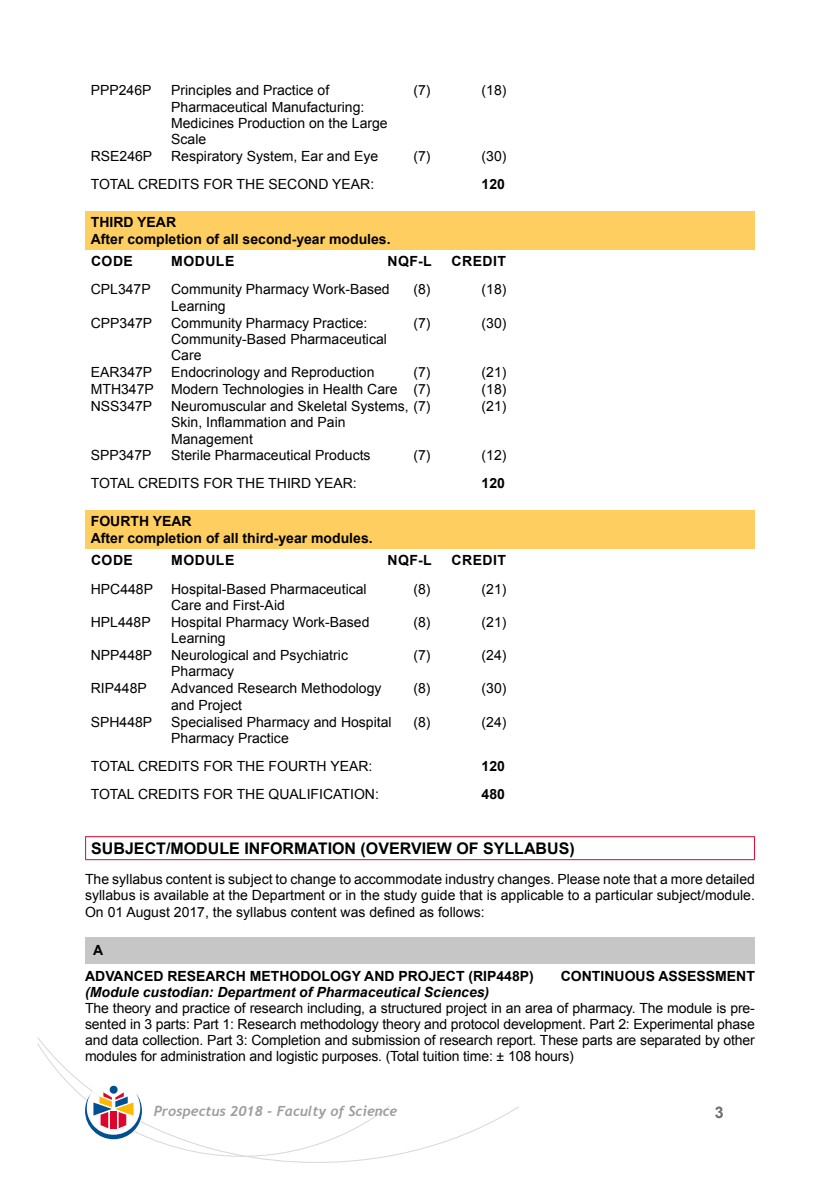
<style>
.page{position:relative;width:840px;height:1191px;background:#fff}
.page>*{position:absolute;margin:0;border:0;box-sizing:border-box;transform-origin:0 0}
.t1{font:700 16px "Arial";color:#000}
.t2{font:700 16px "Arial";color:#706f6f}
.t3{font:14px/16.4px "Arial";color:#000}
.t4{font:700 14px/16.8px "Arial";color:#000}
.t5{font:italic 700 14px "Arial";color:#000}
.t6{font:italic 700 14px "Trebuchet";color:#9d9d9c}
</style>
<div class="page">
<svg style="left:37px;top:1037px;width:482px;height:125px"></svg>
<svg style="left:37px;top:1043px;width:353px;height:113px"></svg>
<div style="left:85px;top:211px;width:669px;height:39px;background:#fece61"></div>
<div style="left:85px;top:510px;width:669px;height:39px;background:#fece61"></div>
<hr style="left:85px;top:836px;width:669px;height:1px;background:#dd052b">
<svg style="left:85px;top:837px;width:1px;height:22px"></svg>
<svg style="left:753px;top:837px;width:1px;height:22px"></svg>
<hr style="left:85px;top:859px;width:669px;height:1px;background:#dd052b">
<div style="left:85px;top:937px;width:669px;height:26px;background:#c6c6c6"></div>
<p class="t3" style="left:91px;top:82px;width:62px">PPP246P</p>
<p class="t3" style="left:171px;top:82px;width:159px">Principles and Practice of</p>
<p class="t3" style="left:413px;top:82px;width:19px">(7)</p>
<p class="t3" style="left:481px;top:82px;width:26px">(18)</p>
<p class="t3" style="left:171px;top:98px;width:218px">Pharmaceutical Manufacturing:<br>Medicines Production on the Large<br>Scale</p>
<p class="t3" style="left:91px;top:148px;width:63px">RSE246P</p>
<p class="t3" style="left:171px;top:148px;width:208px">Respiratory System, Ear and Eye</p>
<p class="t3" style="left:413px;top:148px;width:19px">(7)</p>
<p class="t3" style="left:481px;top:148px;width:26px">(30)</p>
<p class="t3" style="left:91px;top:176px;width:285px">TOTAL CREDITS FOR THE SECOND YEAR:</p>
<p class="t4" style="left:481px;top:176px;width:25px">120</p>
<p class="t4" style="left:91px;top:214px;width:301px">THIRD YEAR<br>After completion of all second-year modules.</p>
<p class="t4" style="left:91px;top:252px;width:43px">CODE</p>
<p class="t4" style="left:171px;top:252px;width:65px">MODULE</p>
<p class="t4" style="left:387px;top:252px;width:46px">NQF-L</p>
<p class="t4" style="left:451px;top:252px;width:56px">CREDIT</p>
<p class="t3" style="left:91px;top:281px;width:61px">CPL347P</p>
<p class="t3" style="left:171px;top:281px;width:220px">Community Pharmacy Work-Based</p>
<p class="t3" style="left:413px;top:281px;width:19px">(8)</p>
<p class="t3" style="left:481px;top:281px;width:26px">(18)</p>
<p class="t3" style="left:171px;top:298px;width:56px">Learning</p>
<p class="t3" style="left:91px;top:314px;width:63px">CPP347P</p>
<p class="t3" style="left:171px;top:314px;width:198px">Community Pharmacy Practice:</p>
<p class="t3" style="left:413px;top:314px;width:19px">(7)</p>
<p class="t3" style="left:481px;top:314px;width:26px">(30)</p>
<p class="t3" style="left:171px;top:331px;width:217px">Community-Based Pharmaceutical<br>Care</p>
<p class="t3" style="left:91px;top:364px;width:63px">EAR347P</p>
<p class="t3" style="left:171px;top:364px;width:205px">Endocrinology and Reproduction</p>
<p class="t3" style="left:413px;top:364px;width:19px">(7)</p>
<p class="t3" style="left:481px;top:364px;width:26px">(21)</p>
<p class="t3" style="left:91px;top:381px;width:341px">MTH347P Modern Technologies in Health Care (7)</p>
<p class="t3" style="left:481px;top:381px;width:26px">(18)</p>
<p class="t3" style="left:91px;top:398px;width:63px">NSS347P</p>
<p class="t3" style="left:171px;top:398px;width:261px">Neuromuscular and Skeletal Systems, (7)</p>
<p class="t3" style="left:481px;top:398px;width:26px">(21)</p>
<p class="t3" style="left:171px;top:414px;width:176px">Skin, Inflammation and Pain<br>Management</p>
<p class="t3" style="left:91px;top:447px;width:62px">SPP347P</p>
<p class="t3" style="left:171px;top:447px;width:201px">Sterile Pharmaceutical Products</p>
<p class="t3" style="left:413px;top:447px;width:19px">(7)</p>
<p class="t3" style="left:481px;top:447px;width:26px">(12)</p>
<p class="t3" style="left:91px;top:475px;width:267px">TOTAL CREDITS FOR THE THIRD YEAR:</p>
<p class="t4" style="left:481px;top:475px;width:25px">120</p>
<p class="t4" style="left:91px;top:513px;width:283px">FOURTH YEAR<br>After completion of all third-year modules.</p>
<p class="t4" style="left:91px;top:551px;width:43px">CODE</p>
<p class="t4" style="left:171px;top:551px;width:65px">MODULE</p>
<p class="t4" style="left:387px;top:551px;width:46px">NQF-L</p>
<p class="t4" style="left:451px;top:551px;width:56px">CREDIT</p>
<p class="t3" style="left:91px;top:580px;width:64px">HPC448P</p>
<p class="t3" style="left:171px;top:580px;width:197px">Hospital-Based Pharmaceutical</p>
<p class="t3" style="left:413px;top:580px;width:19px">(8)</p>
<p class="t3" style="left:481px;top:580px;width:26px">(21)</p>
<p class="t3" style="left:171px;top:597px;width:115px">Care and First-Aid</p>
<p class="t3" style="left:91px;top:613px;width:61px">HPL448P</p>
<p class="t3" style="left:171px;top:613px;width:200px">Hospital Pharmacy Work-Based</p>
<p class="t3" style="left:413px;top:613px;width:19px">(8)</p>
<p class="t3" style="left:481px;top:613px;width:26px">(21)</p>
<p class="t3" style="left:171px;top:630px;width:56px">Learning</p>
<p class="t3" style="left:91px;top:647px;width:63px">NPP448P</p>
<p class="t3" style="left:171px;top:647px;width:178px">Neurological and Psychiatric</p>
<p class="t3" style="left:413px;top:647px;width:19px">(7)</p>
<p class="t3" style="left:481px;top:647px;width:26px">(24)</p>
<p class="t3" style="left:171px;top:663px;width:65px">Pharmacy</p>
<p class="t3" style="left:91px;top:680px;width:58px">RIP448P</p>
<p class="t3" style="left:171px;top:680px;width:212px">Advanced Research Methodology</p>
<p class="t3" style="left:413px;top:680px;width:19px">(8)</p>
<p class="t3" style="left:481px;top:680px;width:26px">(30)</p>
<p class="t3" style="left:171px;top:696px;width:72px">and Project</p>
<p class="t3" style="left:91px;top:713px;width:63px">SPH448P</p>
<p class="t3" style="left:171px;top:713px;width:222px">Specialised Pharmacy and Hospital</p>
<p class="t3" style="left:413px;top:713px;width:19px">(8)</p>
<p class="t3" style="left:481px;top:713px;width:26px">(24)</p>
<p class="t3" style="left:91px;top:724px;width:283px;line-height:28px;text-align:center">Pharmacy Practice<br>TOTAL CREDITS FOR THE FOURTH YEAR:</p>
<p class="t4" style="left:481px;top:758px;width:25px">120</p>
<p class="t3" style="left:91px;top:786px;width:289px">TOTAL CREDITS FOR THE QUALIFICATION:</p>
<p class="t4" style="left:481px;top:786px;width:25px">480</p>
<p class="t1" style="left:91px;top:837px;width:484px">SUBJECT/MODULE INFORMATION (OVERVIEW OF SYLLABUS)</p>
<p class="t3" style="left:85px;top:871px;width:671px;text-align:justify">The syllabus content is subject to change to accommodate industry changes. Please note that a more detailed syllabus is available at the Department or in the study guide that is applicable to a particular subject/module.<br>On 01 August 2017, the syllabus content was defined as follows:</p>
<p class="t4" style="left:85px;top:937px;width:450px;line-height:26px;text-indent:8px">A<br>ADVANCED RESEARCH METHODOLOGY AND PROJECT (RIP448P)</p>
<p class="t4" style="left:560px;top:968px;width:195px">CONTINUOUS ASSESSMENT</p>
<p class="t5" style="left:85px;top:983px;width:405px">(Module custodian: Department of Pharmaceutical Sciences)</p>
<p class="t3" style="left:85px;top:1000px;width:671px;text-align:justify">The theory and practice of research including, a structured project in an area of pharmacy. The module is pre&shy;sented in 3 parts: Part 1: Research methodology theory and protocol development. Part 2: Experimental phase and data collection. Part 3: Completion and submission of research report. These parts are separated by other modules for administration and logistic purposes. (Total tuition time: ± 108 hours)</p>
<p class="t6" style="left:154px;top:1102px;width:245px">Prospectus 2018 - Faculty of Science</p>
<p class="t2" style="left:714px;top:1100px;width:10px">3</p>
</div>
